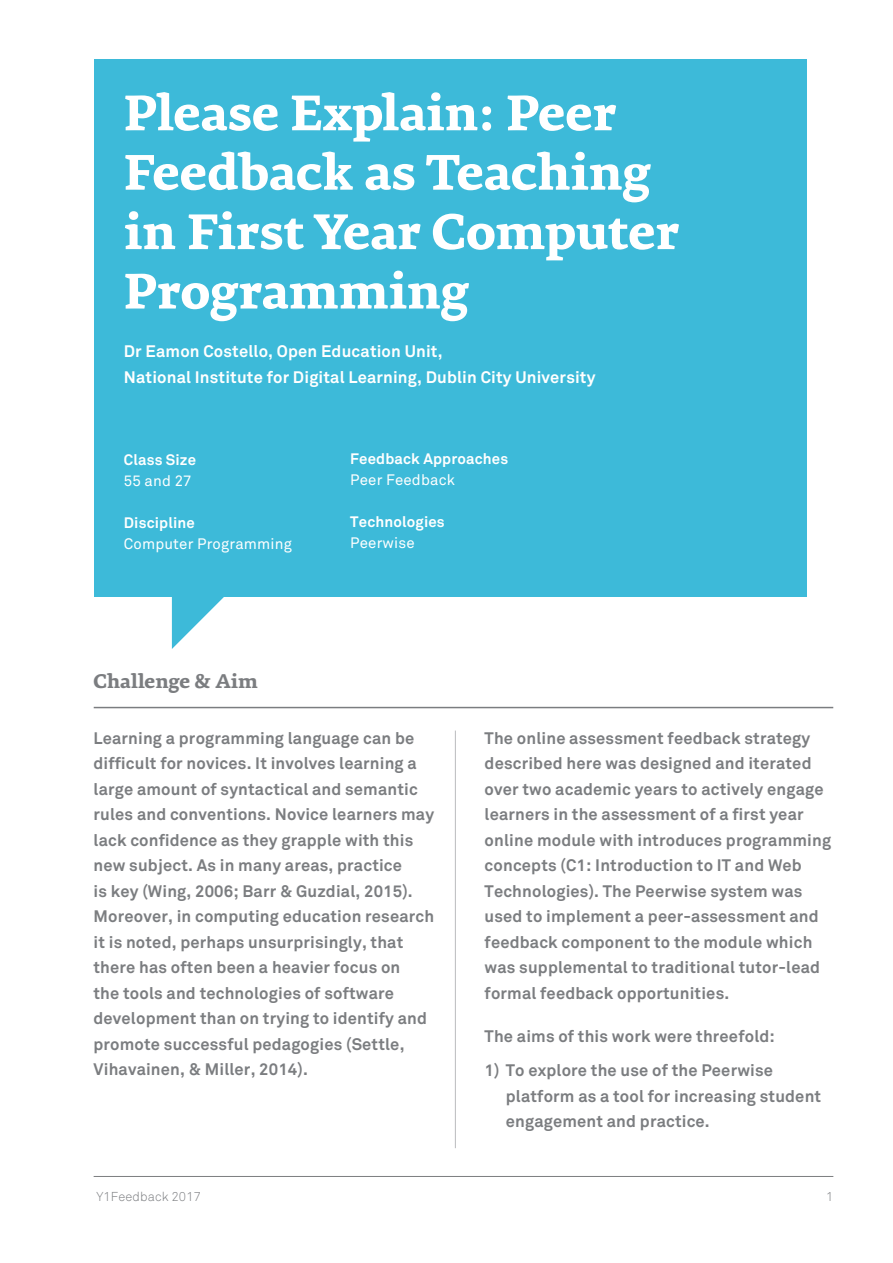
<style>
.page{position:relative;width:893px;height:1263px;background:#fff}
.page>*{position:absolute;margin:0;border:0;box-sizing:border-box;transform-origin:0 0}
.t1{font:700 53.25px/59.4px "Premiera";color:#fff}
.HEADING{font:700 21px "Premiera";letter-spacing:-.005em;color:#7b7d80}
.INTRO{font:700 16.5px/25.5px "Akkurat";letter-spacing:.01em;color:#7b7d80}
.AUTHOR{font:700 16.5px/25.5px "Akkurat";letter-spacing:.01em;color:#fff}
.CLASS_SIZES{font:700 15px "Akkurat";letter-spacing:.01em;color:#fff}
.CLASS_SIZES-2{font:15px "Akkurat";letter-spacing:.01em;color:#fff}
.t2{font:300 12.75px "Akkurat";letter-spacing:.01em;color:#7b7d80}
</style>
<div class="page">
<hr style="left:94px;top:1176px;width:739px;height:1px;background:#7b7d80">
<div style="left:94px;top:59px;width:712px;height:538px;background:#3dbad9"></div>
<svg style="left:172px;top:597px;width:52px;height:52px"></svg>
<hr style="left:94px;top:707px;width:739px;height:1px;background:#7b7d80">
<hr style="left:455px;top:730px;width:1px;height:418px;background:#babbbe">
<p class="t1" style="left:124px;top:83px;width:556px">Please Explain: Peer<br>Feedback as Teaching in First Year Computer<br>Programming</p>
<p class="AUTHOR" style="left:124px;top:339px;width:473px">Dr Eamon Costello, Open Education Unit,<br>National Institute for Digital Learning, Dublin City University</p>
<p class="CLASS_SIZES" style="left:124px;top:450px;width:74px">Class Size</p>
<p class="CLASS_SIZES-2" style="left:124px;top:472px;width:69px">55 and 27</p>
<p class="CLASS_SIZES" style="left:124px;top:513px;width:73px">Discipline</p>
<p class="CLASS_SIZES-2" style="left:124px;top:535px;width:169px">Computer Programming</p>
<p class="HEADING" style="left:94px;top:668px;width:166px">Challenge &amp; Aim</p>
<p class="CLASS_SIZES" style="left:350px;top:449px;width:159px">Feedback Approaches</p>
<p class="CLASS_SIZES-2" style="left:350px;top:471px;width:106px">Peer Feedback</p>
<p class="CLASS_SIZES" style="left:350px;top:512px;width:96px">Technologies</p>
<p class="CLASS_SIZES-2" style="left:350px;top:534px;width:66px">Peerwise</p>
<p class="INTRO" style="left:94px;top:725px;width:342px">Learning a programming language can be difficult for novices. It involves learning a large amount of syntactical and semantic rules and conventions. Novice learners may lack confidence as they grapple with this new subject. As in many areas, practice<br>is key (Wing, 2006; Barr &amp; Guzdial, 2015).<br>Moreover, in computing education research it is noted, perhaps unsurprisingly, that there has often been a heavier focus on<br>the tools and technologies of software development than on trying to identify and promote successful pedagogies (Settle, Vihavainen, &amp; Miller, 2014).</p>
<p class="INTRO" style="left:485px;top:725px;width:348px">The online assessment feedback strategy described here was designed and iterated over two academic years to actively engage learners in the assessment of a first year online module with introduces programming concepts (C1: Introduction to IT and Web Technologies). The Peerwise system was used to implement a peer-assessment and feedback component to the module which was supplemental to traditional tutor-lead formal feedback opportunities.</p>
<p class="INTRO" style="left:485px;top:1024px;width:292px">The aims of this work were threefold:</p>
<p class="INTRO" style="left:506px;top:1058px;width:317px;text-indent:-21px">1) To explore the use of the Peerwise platform as a tool for increasing student engagement and practice.</p>
<p class="t2" style="left:97px;top:1189px;width:106px">Y1Feedback 2017</p>
<p class="t2" style="left:826px;top:1189px;width:9px">1</p>
</div>
